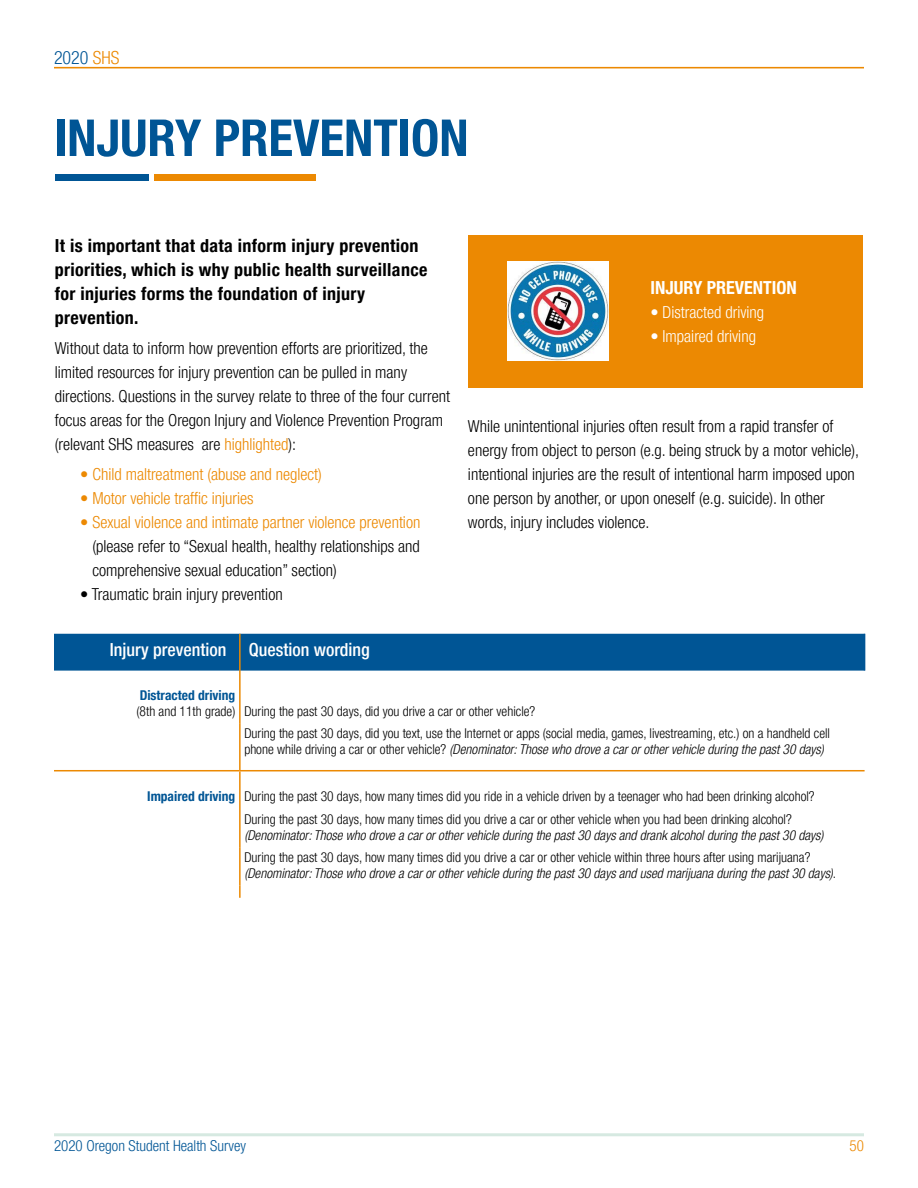
<style>
.page{position:relative;width:918px;height:1188px;background:#fff}
.page>*{position:absolute;margin:0;border:0;box-sizing:border-box;transform-origin:0 0}
.t1{font:700 condensed 51px "Helvetica Neue LT Pro";color:#005595}
.t2{font:700 condensed 18px/24px "Helvetica Neue LT Pro";letter-spacing:.02em;color:#000}
.t3{font:500 condensed 18px "Helvetica Neue LT Pro";color:#fff}
.t4{font:700 condensed 18px "Helvetica Neue LT Pro";color:#fff}
.t5{font:300 condensed 18px "Helvetica Neue LT Pro";color:#005595}
.t6{font:300 condensed 16.5px/24px "Helvetica Neue LT Pro";color:#000}
.t7{font:300 condensed 16.5px "Helvetica Neue LT Pro";color:#ec8902}
.t8{font:300 condensed 16.5px "Helvetica Neue LT Pro";color:#fff}
.t9{font:300 condensed 15px "Helvetica Neue LT Pro";color:#005595}
.t10{font:300 condensed 15px "Helvetica Neue LT Pro";color:#ec8902}
.t11{font:italic 300 condensed 13.5px/16.2px "Helvetica Neue LT Pro";color:#000}
.t12{font:300 condensed 13.5px/21.6px "Helvetica Neue LT Pro";color:#000}
.t13{font:700 condensed 13.5px "Helvetica Neue LT Pro";color:#005595}
.s1{color:#ec8902}
.s2{font-style:normal}
.s3{font-weight:700;color:#005595}
</style>
<div class="page">
<hr style="left:54px;top:1133px;width:810px;height:3px;background:#d6e9e1">
<div style="left:55px;top:174px;width:93px;height:7px;background:#005595"></div>
<div style="left:154px;top:174px;width:162px;height:7px;background:#ec8902"></div>
<div style="left:469px;top:236px;width:394px;height:152px;background:#ec8902"></div>
<img style="left:508px;top:262px;width:101px;height:99px">
<div style="left:54px;top:634px;width:810px;height:37px;background:#005595"></div>
<hr style="left:239px;top:671px;width:2px;height:53px;background:#ec8902">
<hr style="left:239px;top:724px;width:2px;height:46px;background:#ec8902">
<hr style="left:239px;top:771px;width:2px;height:39px;background:#ec8902">
<hr style="left:239px;top:810px;width:2px;height:38px;background:#ec8902">
<hr style="left:239px;top:848px;width:2px;height:38px;background:#ec8902">
<svg style="left:239px;top:886px;width:2px;height:12px"></svg>
<hr style="left:239px;top:634px;width:2px;height:37px;background:#ec8902">
<hr style="left:864px;top:634px;width:1px;height:37px;background:#005595">
<hr style="left:54px;top:770px;width:186px;height:1px;background:#ec8902">
<hr style="left:240px;top:770px;width:625px;height:1px;background:#ec8902">
<hr style="left:54px;top:67px;width:810px;height:1px;background:#ec8902">
<p class="t5" style="left:54px;top:47px;width:67px">2020 <span class="s1">SHS</span></p>
<h1 class="t1" style="left:54px;top:107px;width:416px">INJURY PREVENTION</h1>
<p class="t2" style="left:55px;top:234px;width:374px">It is important that data inform injury prevention priorities, which is why public health surveillance for injuries forms the foundation of injury prevention.</p>
<p class="t6" style="left:55px;top:336px;width:397px">Without data to inform how prevention efforts are prioritized, the limited resources for injury prevention can be pulled in many directions. Questions in the survey relate to three of the four current focus areas for the Oregon Injury and Violence Prevention Program (relevant SHS measures are <span class="s1">highlighted</span>):</p>
<p class="t7" style="left:80px;top:465px;width:243px">• Child maltreatment (abuse and neglect)</p>
<p class="t7" style="left:80px;top:489px;width:175px">• Motor vehicle traffic injuries</p>
<p class="t7" style="left:80px;top:513px;width:342px">• Sexual violence and intimate partner violence prevention</p>
<p class="t6" style="left:92px;top:534px;width:329px">(please refer to “Sexual health, healthy relationships and comprehensive sexual education” section)</p>
<p class="t6" style="left:80px;top:582px;width:204px">• Traumatic brain injury prevention</p>
<p class="t4" style="left:650px;top:277px;width:148px">INJURY PREVENTION</p>
<p class="t8" style="left:650px;top:303px;width:115px">• Distracted driving</p>
<p class="t8" style="left:650px;top:327px;width:107px">• Impaired driving</p>
<p class="t6" style="left:468px;top:414px;width:393px">While unintentional injuries often result from a rapid transfer of energy from object to person (e.g. being struck by a motor vehicle), intentional injuries are the result of intentional harm imposed upon one person by another, or upon oneself (e.g. suicide). In other words, injury includes violence.</p>
<p class="t3" style="left:110px;top:638px;width:118px">Injury prevention</p>
<p class="t3" style="left:249px;top:638px;width:123px">Question wording</p>
<p class="t13" style="left:140px;top:687px;width:97px">Distracted driving</p>
<p class="t12" style="left:244px;top:701px;width:587px;text-indent:-108px">(8th and 11th grade) During the past 30 days, did you drive a car or other vehicle?<br>During the past 30 days, did you text, use the Internet or apps (social media, games, livestreaming, etc.) on a handheld cell</p>
<p class="t11" style="left:244px;top:741px;width:581px"><span class="s2">phone while driving a car or other vehicle?</span> (Denominator: Those who drove a car or other vehicle during the past 30 days)</p>
<p class="t12" style="left:244px;top:785px;width:572px;line-height:23.1px;text-indent:-97px"><span class="s3">Impaired driving</span> During the past 30 days, how many times did you ride in a vehicle driven by a teenager who had been drinking alcohol?<br>During the past 30 days, how many times did you drive a car or other vehicle when you had been drinking alcohol?</p>
<p class="t11" style="left:244px;top:827px;width:581px">(Denominator: Those who drove a car or other vehicle during the past 30 days and drank alcohol during the past 30 days)</p>
<p class="t11" style="left:244px;top:849px;width:593px"><span class="s2">During the past 30 days, how many times did you drive a car or other vehicle within three hours after using marijuana? </span>(Denominator: Those who drove a car or other vehicle during the past 30 days and used marijuana during the past 30 days)<span class="s2">.</span></p>
<p class="t9" style="left:54px;top:1137px;width:194px">2020 Oregon Student Health Survey</p>
<p class="t10" style="left:850px;top:1137px;width:16px">50</p>
</div>
